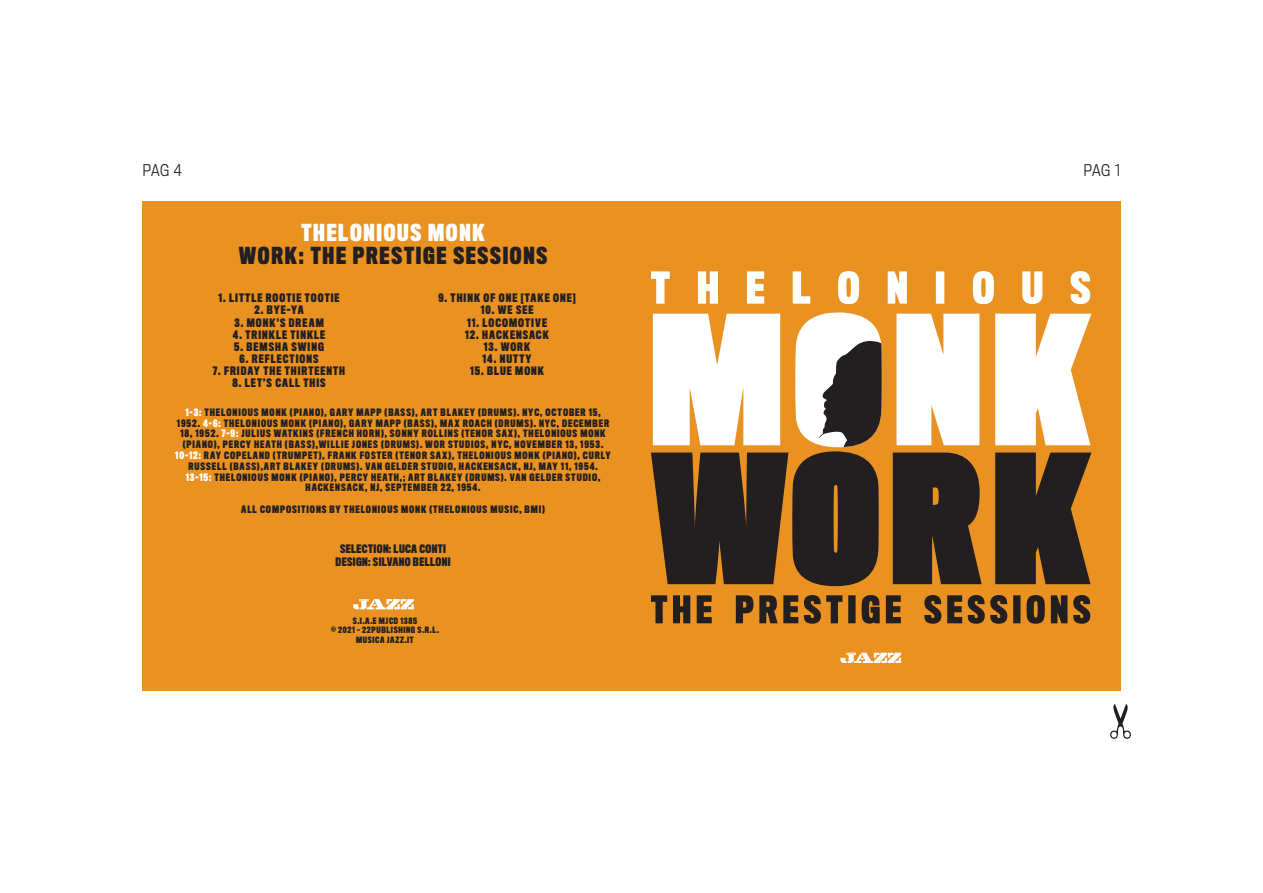
<style>
.page{position:relative;width:1263px;height:893px;background:#fff}
.page>*{position:absolute;margin:0;border:0;box-sizing:border-box;transform-origin:0 0}
.t1{font:700 21.6px "Titling Gothic FB Comp";letter-spacing:.075em;color:#231f20}
.t2{font:700 21.6px "Titling Gothic FB Comp";letter-spacing:.08em;color:#fff}
.t3{font:300 15px "Titling Gothic FB Narrow";letter-spacing:.015em;color:#231f20}
.t4{font:700 10.8px "Titling Gothic FB Comp";letter-spacing:.095em;color:#231f20}
.t5{font:700 10.8px "Titling Gothic FB Comp";letter-spacing:.035em;color:#231f20}
.t6{font:700 9.45px/10.8px "Titling Gothic FB Comp";letter-spacing:.1em;color:#231f20;text-align:center}
.t7{font:700 8.1px "Titling Gothic FB Comp";letter-spacing:.08em;color:#231f20}
.s1{color:#fff}
</style>
<div class="page">
<svg style="left:1110px;top:704px;width:21px;height:35px"></svg>
<div style="left:142px;top:202px;width:978px;height:489px;background:#e99222"></div>
<svg style="left:840px;top:653px;width:61px;height:10px"></svg>
<svg style="left:353px;top:599px;width:61px;height:10px"></svg>
<svg style="left:651px;top:595px;width:439px;height:29px"></svg>
<svg style="left:651px;top:451px;width:440px;height:135px;fill:#231f20"></svg>
<svg style="left:653px;top:314px;width:127px;height:131px;background:#fdf8f1"></svg>
<svg style="left:795px;top:312px;width:87px;height:135px;background:#a49a8e"></svg>
<div style="left:896px;top:314px;width:83px;height:131px;background:#fff"></div>
<svg style="left:995px;top:314px;width:96px;height:131px;background:#fbefdf"></svg>
<svg style="left:651px;top:271px;width:439px;height:33px"></svg>
<p class="t3" style="left:142px;top:162px;width:41px">PAG 4</p>
<p class="t3" style="left:1083px;top:162px;width:39px">PAG 1</p>
<p class="t2" style="left:301px;top:220px;width:185px">THELONIOUS MONK</p>
<p class="t1" style="left:239px;top:243px;width:310px">WORK: THE PRESTIGE SESSIONS</p>
<p class="t4" style="left:218px;top:292px;width:123px">1. LITTLE ROOTIE TOOTIE</p>
<p class="t4" style="left:254px;top:304px;width:51px">2. BYE-YA</p>
<p class="t4" style="left:234px;top:316px;width:91px">3. MONK’S DREAM</p>
<p class="t4" style="left:233px;top:328px;width:94px">4. TRINKLE TINKLE</p>
<p class="t4" style="left:234px;top:340px;width:91px">5. BEMSHA SWING</p>
<p class="t4" style="left:240px;top:353px;width:80px">6. REFLECTIONS</p>
<p class="t4" style="left:213px;top:365px;width:134px">7. FRIDAY THE THIRTEENTH</p>
<p class="t4" style="left:232px;top:377px;width:95px">8. LET’S CALL THIS</p>
<p class="t4" style="left:438px;top:292px;width:139px">9. THINK OF ONE [TAKE ONE]</p>
<p class="t4" style="left:481px;top:304px;width:54px">10. WE SEE</p>
<p class="t4" style="left:467px;top:316px;width:81px">11. LOCOMOTIVE</p>
<p class="t4" style="left:465px;top:328px;width:85px">12. HACKENSACK</p>
<p class="t4" style="left:484px;top:340px;width:48px">13. WORK</p>
<p class="t4" style="left:482px;top:353px;width:51px">14. NUTTY</p>
<p class="t4" style="left:470px;top:365px;width:76px">15. BLUE MONK</p>
<p class="t6" style="left:175px;top:407px;width:437px"><span class="s1">1-3:</span> THELONIOUS MONK (PIANO), GARY MAPP (BASS), ART BLAKEY (DRUMS). NYC, OCTOBER 15, 1952. <span class="s1">4-6:</span> THELONIOUS MONK (PIANO), GARY MAPP (BASS), MAX ROACH (DRUMS). NYC, DECEMBER 18, 1952. <span class="s1">7-9:</span> JULIUS WATKINS (FRENCH HORN), SONNY ROLLINS (TENOR SAX), THELONIOUS MONK (PIANO), PERCY HEATH (BASS),WILLIE JONES (DRUMS). WOR STUDIOS, NYC, NOVEMBER 13, 1953.<br><span class="s1">10-12:</span> RAY COPELAND (TRUMPET), FRANK FOSTER (TENOR SAX), THELONIOUS MONK (PIANO), CURLY RUSSELL (BASS),ART BLAKEY (DRUMS). VAN GELDER STUDIO, HACKENSACK, NJ, MAY 11, 1954.<br><span class="s1">13-15:</span> THELONIOUS MONK (PIANO), PERCY HEATH,; ART BLAKEY (DRUMS). VAN GELDER STUDIO, HACKENSACK, NJ, SEPTEMBER 22, 1954.</p>
<p class="t6" style="left:241px;top:504px;width:305px">ALL COMPOSITIONS BY THELONIOUS MONK (THELONIOUS MUSIC, BMI)</p>
<p class="t5" style="left:340px;top:542px;width:107px">SELECTION: LUCA CONTI</p>
<p class="t5" style="left:336px;top:556px;width:116px">DESIGN: SILVANO BELLONI</p>
<p class="t7" style="left:353px;top:616px;width:66px">S.I.A.E MJCD 1385</p>
<p class="t7" style="left:331px;top:626px;width:109px">© 2021 – 22PUBLISHING S.R.L.</p>
<p class="t7" style="left:356px;top:635px;width:59px">MUSICA JAZZ.IT</p>
</div>
